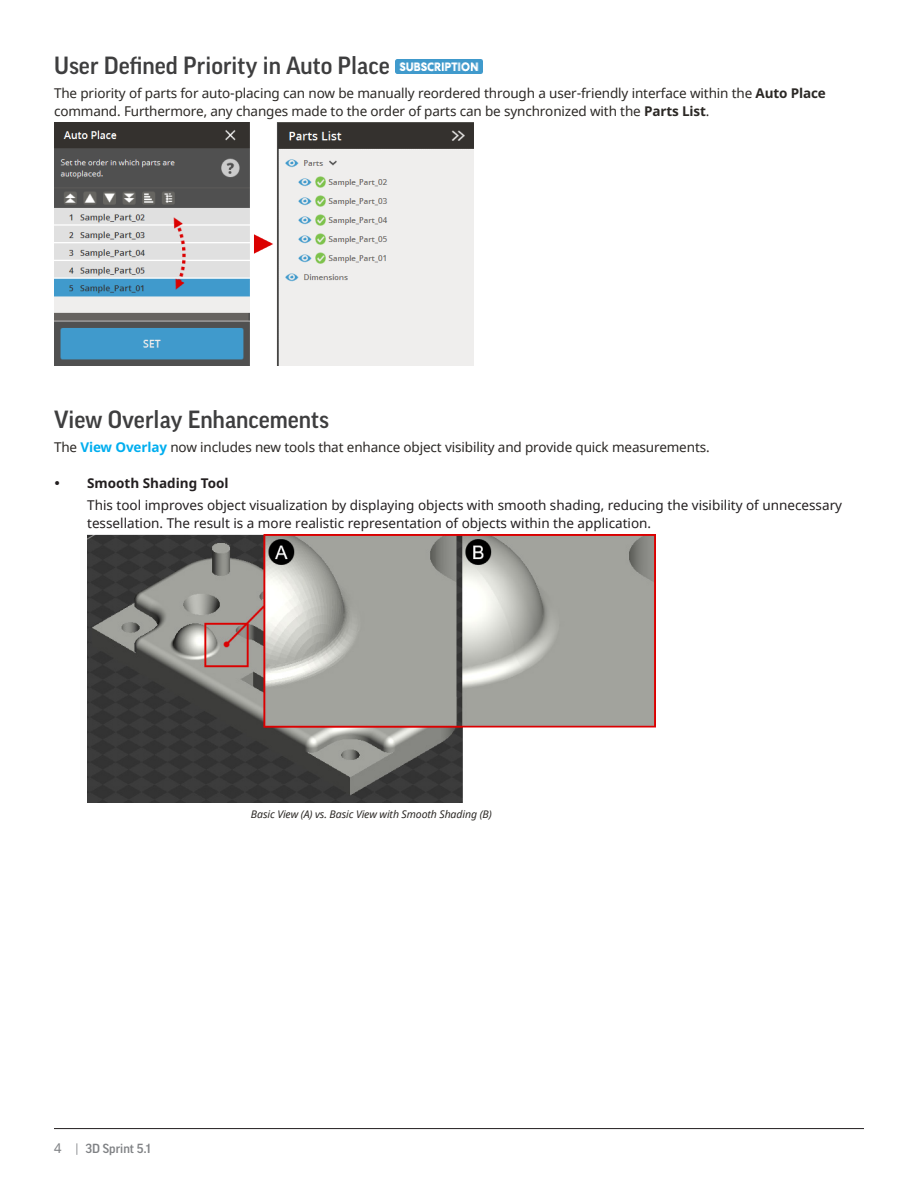
<style>
.page{position:relative;width:918px;height:1188px;background:#fff}
.page>*{position:absolute;margin:0;border:0;box-sizing:border-box;transform-origin:0 0}
.Heading_4{font:500 24px "Good Pro";color:#3e3e3f}
.t1{font:13.5px/18px "Noto Sans";letter-spacing:-.01em;color:#2b2825}
.List_Body{font:13.5px/18px "Noto Sans";color:#231f20}
.t2{font:700 13.5px "Noto Sans";color:#231f20}
.t3{font:13.5px "Noto Sans";color:#808285}
.t4{font:500 12.75px "Good Pro";color:#808285}
.Image_Caption{font:italic 10.5px "Noto Sans";letter-spacing:-.01em;color:#2b2825}
.s1{font-weight:700}
.s2{font-weight:700;color:#00aeef}
</style>
<div class="page">
<hr style="left:54px;top:1128px;width:810px;height:1px;background:#231f20">
<svg style="left:77px;top:1143px;width:1px;height:12px"></svg>
<img style="left:395px;top:59px;width:88px;height:14px">
<img style="left:54px;top:123px;width:420px;height:243px">
<img style="left:87px;top:534px;width:569px;height:268px">
<p class="Heading_4" style="left:54px;top:51px;width:337px">User Defined Priority in Auto Place</p>
<p class="t1" style="left:54px;top:85px;width:773px">The priority of parts for auto-placing can now be manually reordered through a user-friendly interface within the <span class="s1">Auto Place </span>command. Furthermore, any changes made to the order of parts can be synchronized with the <span class="s1">Parts List</span>.</p>
<p class="Heading_4" style="left:54px;top:405px;width:277px">View Overlay Enhancements</p>
<p class="t1" style="left:54px;top:439px;width:657px">The <span class="s2">View Overlay</span> now includes new tools that enhance object visibility and provide quick measurements.</p>
<p class="t2" style="left:87px;top:474px;width:143px">Smooth Shading Tool</p>
<p class="List_Body" style="left:87px;top:497px;width:756px">This tool improves object visualization by displaying objects with smooth shading, reducing the visibility of unnecessary tessellation. The result is a more realistic representation of objects within the application.</p>
<p class="Image_Caption" style="left:251px;top:807px;width:242px">Basic View (A) vs. Basic View with Smooth Shading (B)</p>
<p class="t3" style="left:54px;top:1139px;width:9px">4</p>
<p class="t4" style="left:86px;top:1142px;width:67px">3D Sprint 5.1</p>
</div>
